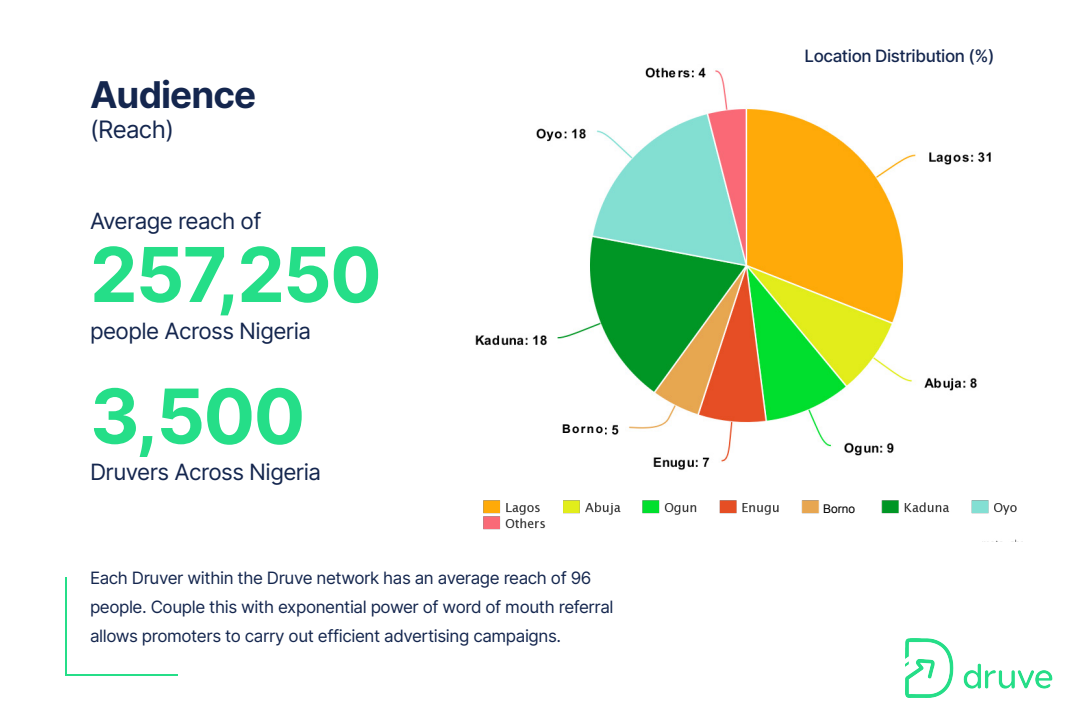
<style>
.page{position:relative;width:1080px;height:720px;background:#fff}
.page>*{position:absolute;margin:0;border:0;box-sizing:border-box;transform-origin:0 0}
.t1{font:700 75.6px/141.6px "Inter";letter-spacing:-.025em;color:#25de88}
.t2{font:700 36.9px "Inter";letter-spacing:-.025em;color:#14264e}
.t3{font:24px "Inter";letter-spacing:-.025em;color:#14264e}
.t4{font:22.4px "Inter";letter-spacing:-.025em;color:#14264e}
.t5{font:17px/29px "Inter";letter-spacing:-.025em;color:#14264e}
.t6{font:500 17px "Inter";letter-spacing:-.025em;color:#14264e}
.t7{font:12px "Arial";color:#000}
.t8{font:700 12px "Arial";letter-spacing:.12em;color:#000}
</style>
<div class="page">
<img style="left:905px;top:639px;width:148px;height:58px">
<svg style="left:65px;top:577px;width:113px;height:99px"></svg>
<img style="left:483px;top:500px;width:540px;height:42px">
<img style="left:475px;top:67px;width:516px;height:403px">
<div style="left:821px;top:500px;width:48px;height:17px;background:#fff"></div>
<div style="left:562px;top:421px;width:43px;height:17px;background:#fff"></div>
<h2 class="t2" style="left:90px;top:67px;width:168px">Audience</h2>
<h3 class="t3" style="left:90px;top:112px;width:86px">(Reach)</h3>
<h3 class="t4" style="left:90px;top:204px;width:173px">Average reach of</h3>
<h1 class="t1" style="left:90px;top:200px;width:293px">257,250<br>3,500</h1>
<h3 class="t4" style="left:90px;top:314px;width:223px">people Across Nigeria</h3>
<h3 class="t4" style="left:90px;top:456px;width:233px">Druvers Across Nigeria</h3>
<p class="t8" style="left:562px;top:421px;width:43px">Borno</p>
<p class="t5" style="left:90px;top:563px;width:525px">Each Druver within the Druve network has an average reach of 96 people. Couple this with exponential power of word of mouth referral allows promoters to carry out efficient advertising campaigns.</p>
<p class="t6" style="left:805px;top:44px;width:192px">Location Distribution (%)</p>
<p class="t7" style="left:823px;top:501px;width:34px">Borno</p>
</div>
